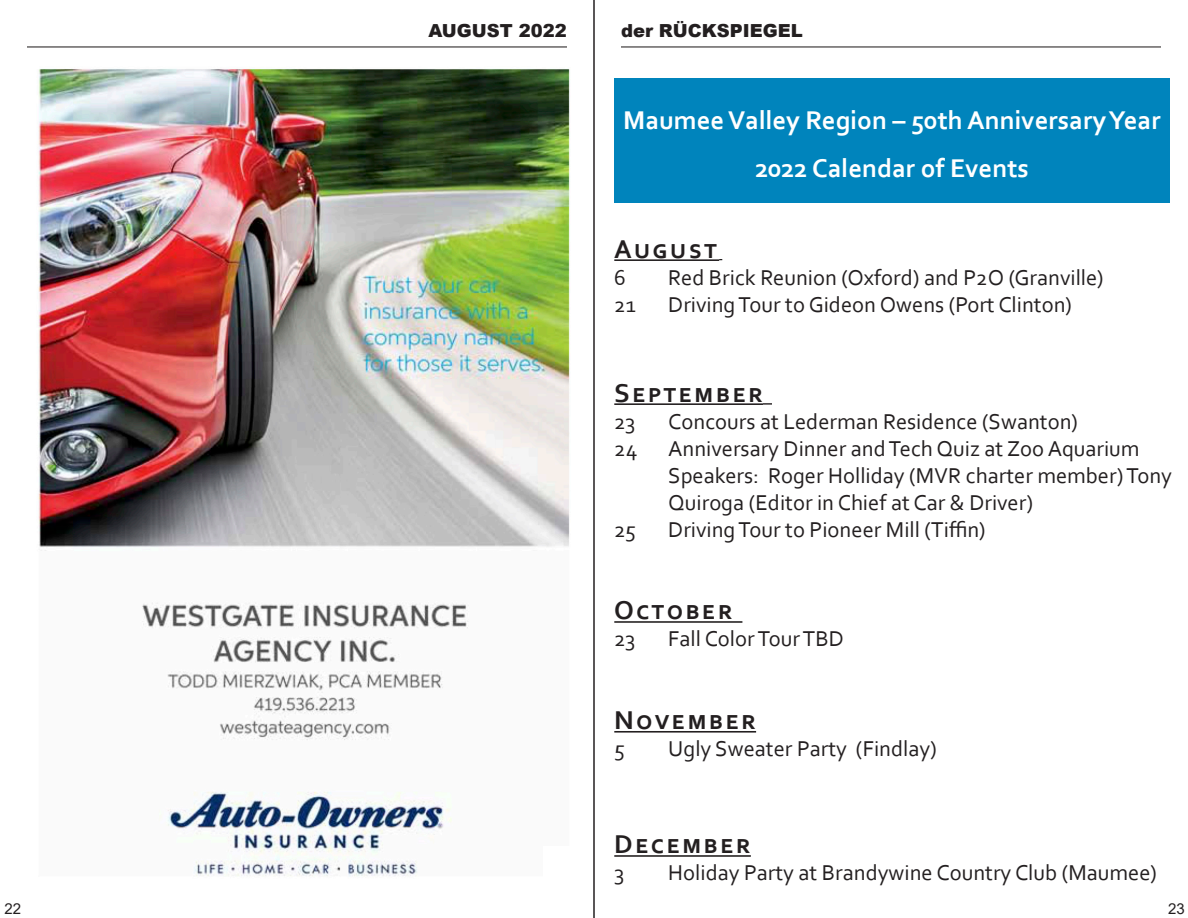
<style>
.page{position:relative;width:1188px;height:918px;background:#fff}
.page>*{position:absolute;margin:0;border:0;box-sizing:border-box;transform-origin:0 0}
.t1{font:700 27px "Corbel";letter-spacing:.08em;color:#231f20}
.t2{font:700 26.85px "Corbel";color:#fff}
.t3{font:22.5px "Corbel";color:#231f20}
.t4{font:900 18px "Arial";color:#231f20}
.t5{font:15px "Arial";color:#231f20}
</style>
<div class="page">
<hr style="left:621px;top:46px;width:540px;height:2px;background:#231f20">
<hr style="left:27px;top:46px;width:540px;height:2px;background:#231f20">
<hr style="left:594px;top:0;width:1px;height:918px;background:#231f20">
<img style="left:38px;top:69px;width:532px;height:808px">
<div style="left:543px;top:846px;width:42px;height:47px;background:#fff"></div>
<hr style="left:614px;top:259px;width:105px;height:2px;background:#231f20">
<hr style="left:614px;top:403px;width:149px;height:2px;background:#231f20">
<svg style="left:763px;top:403px;width:9px;height:2px"></svg>
<hr style="left:614px;top:621px;width:128px;height:2px;background:#231f20">
<hr style="left:614px;top:731px;width:142px;height:2px;background:#231f20">
<hr style="left:614px;top:855px;width:137px;height:2px;background:#231f20">
<div style="left:614px;top:79px;width:556px;height:124px;background:#0084bc"></div>
<p class="t4" style="left:429px;top:18px;width:140px">AUGUST 2022</p>
<p class="t4" style="left:621px;top:18px;width:183px">der RÜCKSPIEGEL</p>
<p class="t2" style="left:623px;top:103px;width:539px">Maumee Valley Region – 50th Anniversary Year</p>
<p class="t2" style="left:755px;top:151px;width:275px">2022 Calendar of Events</p>
<p class="t1" style="left:614px;top:232px;width:102px">August</p>
<p class="t3" style="left:614px;top:263px;width:13px">6</p>
<p class="t3" style="left:668px;top:263px;width:437px">Red Brick Reunion (Oxford) and P2O (Granville)</p>
<p class="t3" style="left:614px;top:290px;width:23px">21</p>
<p class="t3" style="left:668px;top:290px;width:405px">Driving Tour to Gideon Owens (Port Clinton)</p>
<p class="t1" style="left:614px;top:376px;width:150px">September</p>
<p class="t3" style="left:614px;top:407px;width:23px">23</p>
<p class="t3" style="left:668px;top:407px;width:411px">Concours at Lederman Residence (Swanton)</p>
<p class="t3" style="left:614px;top:434px;width:25px">24</p>
<p class="t3" style="left:668px;top:434px;width:473px">Anniversary Dinner and Tech Quiz at Zoo Aquarium</p>
<p class="t3" style="left:668px;top:461px;width:505px">Speakers: Roger Holliday (MVR charter member) Tony</p>
<p class="t3" style="left:668px;top:488px;width:366px">Quiroga (Editor in Chief at Car &amp; Driver)</p>
<p class="t3" style="left:614px;top:515px;width:23px">25</p>
<p class="t3" style="left:668px;top:515px;width:319px">Driving Tour to Pioneer Mill (Tiffin)</p>
<p class="t1" style="left:614px;top:594px;width:120px">October</p>
<p class="t3" style="left:614px;top:625px;width:23px">23</p>
<p class="t3" style="left:668px;top:625px;width:177px">Fall Color Tour TBD</p>
<p class="t1" style="left:614px;top:704px;width:143px">November</p>
<p class="t3" style="left:614px;top:735px;width:12px">5</p>
<p class="t3" style="left:668px;top:735px;width:270px">Ugly Sweater Party (Findlay)</p>
<p class="t1" style="left:614px;top:828px;width:138px">December</p>
<p class="t3" style="left:614px;top:859px;width:12px">3</p>
<p class="t3" style="left:668px;top:859px;width:490px">Holiday Party at Brandywine Country Club (Maumee)</p>
<p class="t5" style="left:5px;top:898px;width:18px">22</p>
<p class="t5" style="left:1168px;top:898px;width:18px">23</p>
</div>
